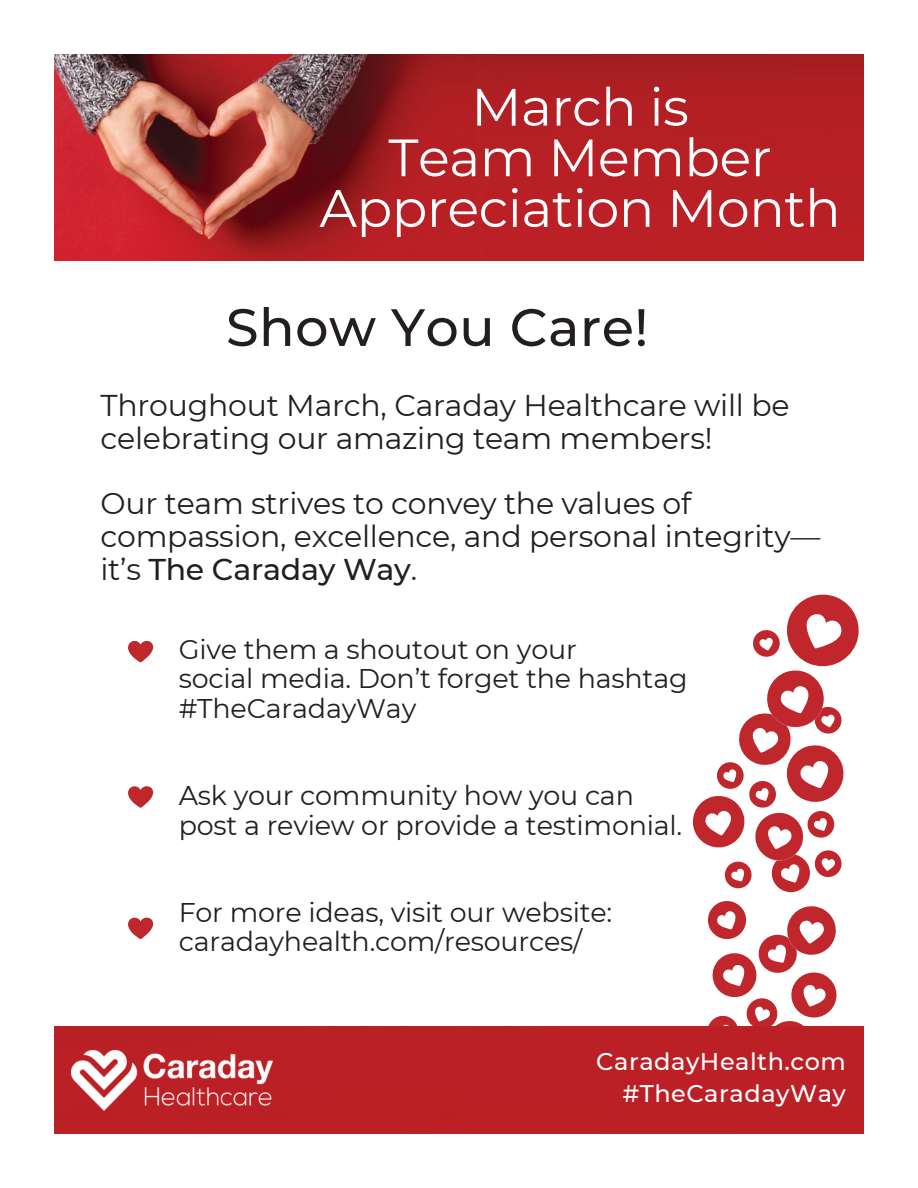
<style>
.page{position:relative;width:918px;height:1188px;background:#fff}
.page>*{position:absolute;margin:0;border:0;box-sizing:border-box;transform-origin:0 0}
.t1{font:52.5px/50.7px "Montserrat";letter-spacing:-.01em;color:#fff;text-align:center}
.t2{font:500 52.5px "Montserrat";letter-spacing:.01em;color:#231f20}
.t3{font:30px/32.7px "Montserrat";letter-spacing:-.01em;color:#231f20}
.t4{font:27px/29.2px "Montserrat";letter-spacing:-.01em;color:#231f20}
.t5{font:500 24px "Montserrat";letter-spacing:.02em;color:#fff}
.s1{font-weight:500}
</style>
<div class="page">
<img style="left:54px;top:54px;width:810px;height:207px">
<svg style="left:693px;top:594px;width:166px;height:432px"></svg>
<div style="left:54px;top:1026px;width:810px;height:108px;background:#bb2026"></div>
<svg style="left:128px;top:641px;width:25px;height:21px"></svg>
<svg style="left:128px;top:786px;width:25px;height:22px"></svg>
<svg style="left:128px;top:918px;width:25px;height:21px"></svg>
<img style="left:69px;top:1049px;width:206px;height:64px">
<h3 class="t1" style="left:319px;top:81px;width:523px">March is<br>Team Member<br>Appreciation Month</h3>
<h3 class="t2" style="left:226px;top:295px;width:424px">Show You Care!</h3>
<h3 class="t3" style="left:101px;top:389px;width:691px">Throughout March, Caraday Healthcare will be celebrating our amazing team members!</h3>
<h3 class="t3" style="left:101px;top:487px;width:721px">Our team strives to convey the values of compassion, excellence, and personal integrity— it’s <span class="s1">The Caraday Way</span>.</h3>
<h1 class="t4" style="left:179px;top:635px;width:510px">Give them a shoutout on your<br>social media. Don’t forget the hashtag #TheCaradayWay</h1>
<p class="t4" style="left:179px;top:781px;width:505px">Ask your community how you can post a review or provide a testimonial.</p>
<h3 class="t4" style="left:179px;top:898px;width:435px">For more ideas, visit our website: caradayhealth.com/resources/</h3>
<p class="t5" style="left:596px;top:1047px;width:251px">CaradayHealth.com</p>
<p class="t5" style="left:622px;top:1078px;width:225px">#TheCaradayWay</p>
</div>
